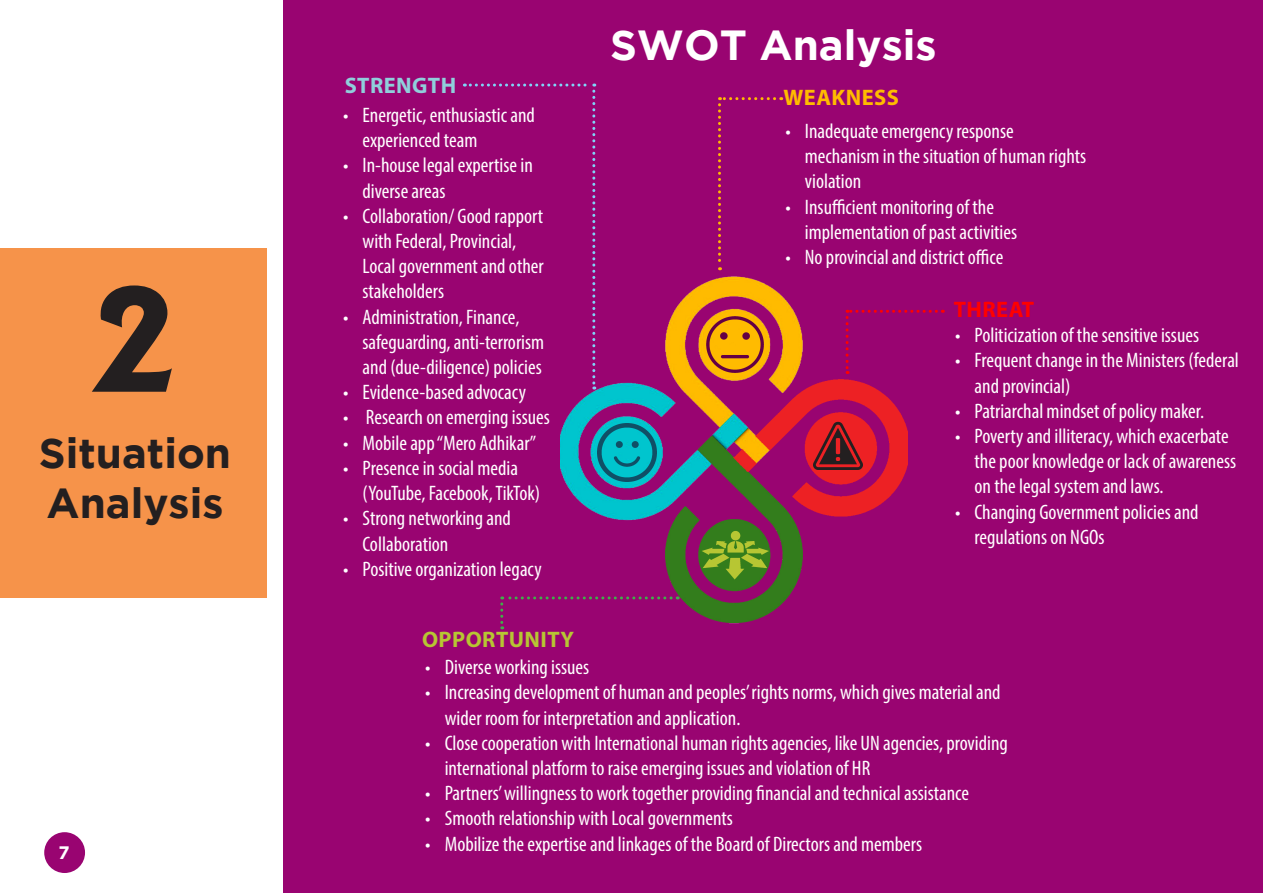
<style>
.page{position:relative;width:1263px;height:893px;background:#fff}
.page>*{position:absolute;margin:0;border:0;box-sizing:border-box;transform-origin:0 0}
.t1{font:800 137.7px "Albertus";color:#231f20}
.t2{font:700 42px/50.4px "Gotham";color:#231f20}
.t3{font:700 42px "Gotham";color:#fff}
.t4{font:700 22.5px "Myriad Pro";letter-spacing:.02em;color:#b7c633}
.t5{font:700 22.5px "Myriad Pro";letter-spacing:.02em;color:#fb0}
.t6{font:700 22.5px "Myriad Pro";letter-spacing:.02em;color:#8fcfdb}
.t7{font:700 22.5px "Myriad Pro";letter-spacing:.02em;color:#f00}
.t8{font:condensed 21px/25.2px "Myriad Pro";color:#fff}
.t9{font:700 18px "Gotham";color:#fff}
</style>
<div class="page">
<div style="left:1px;top:248px;width:266px;height:350px;background:#f6934a"></div>
<div style="left:284px;top:0;width:979px;height:893px;background:#990471"></div>
<img style="left:560px;top:276px;width:347px;height:348px">
<img style="left:598px;top:423px;width:58px;height:58px">
<img style="left:706px;top:315px;width:58px;height:59px">
<img style="left:696px;top:529px;width:78px;height:53px">
<img style="left:814px;top:421px;width:48px;height:48px">
<div style="left:44px;top:832px;width:41px;height:41px;background:#990471;border-radius:50%"></div>
<svg style="left:464px;top:84px;width:131px;height:305px"></svg>
<svg style="left:718px;top:97px;width:64px;height:173px"></svg>
<svg style="left:845px;top:310px;width:98px;height:64px"></svg>
<svg style="left:500px;top:596px;width:178px;height:33px"></svg>
<p class="t1" style="left:88px;top:253px;width:93px">2</p>
<p class="t2" style="left:39px;top:426px;width:194px">Situation<br>Analysis</p>
<p class="t9" style="left:58px;top:843px;width:13px">7</p>
<p class="t6" style="left:345px;top:71px;width:113px">STRENGTH</p>
<p class="t8" style="left:362px;top:102px;width:174px;text-indent:-20px">• Energetic, enthusiastic and experienced team</p>
<p class="t8" style="left:362px;top:153px;width:172px;text-indent:-20px">• In-house legal expertise in diverse areas</p>
<p class="t8" style="left:362px;top:203px;width:183px;text-indent:-20px">• Collaboration/ Good rapport with Federal, Provincial,<br>Local government and other stakeholders</p>
<p class="t8" style="left:362px;top:304px;width:183px;text-indent:-20px">• Administration, Finance, safeguarding, anti-terrorism and (due-diligence) policies</p>
<p class="t8" style="left:343px;top:379px;width:184px">• Evidence-based advocacy</p>
<p class="t8" style="left:343px;top:405px;width:208px">• Research on emerging issues</p>
<p class="t8" style="left:343px;top:430px;width:195px">• Mobile app “Mero Adhikar”</p>
<p class="t8" style="left:362px;top:455px;width:179px;text-indent:-20px">• Presence in social media (YouTube, Facebook, TikTok)</p>
<p class="t8" style="left:362px;top:505px;width:150px;text-indent:-20px">• Strong networking and<br>Collaboration</p>
<p class="t8" style="left:343px;top:556px;width:200px">• Positive organization legacy</p>
<p class="t4" style="left:422px;top:625px;width:153px">OPPORTUNITY</p>
<p class="t3" style="left:610px;top:21px;width:328px">SWOT Analysis</p>
<p class="t5" style="left:783px;top:83px;width:117px">WEAKNESS</p>
<p class="t8" style="left:805px;top:118px;width:283px;text-indent:-20px">• Inadequate emergency response mechanism in the situation of human rights violation</p>
<p class="t8" style="left:805px;top:194px;width:214px;text-indent:-20px">• Insufficient monitoring of the implementation of past activities</p>
<p class="t8" style="left:785px;top:244px;width:219px">• No provincial and district office</p>
<p class="t7" style="left:954px;top:294px;width:82px">THREAT</p>
<p class="t8" style="left:955px;top:322px;width:246px">• Politicization of the sensitive issues</p>
<p class="t8" style="left:974px;top:347px;width:266px;text-indent:-20px">• Frequent change in the Ministers (federal and provincial)</p>
<p class="t8" style="left:955px;top:398px;width:251px">• Patriarchal mindset of policy maker.</p>
<p class="t8" style="left:974px;top:423px;width:263px;text-indent:-20px">• Poverty and illiteracy, which exacerbate the poor knowledge or lack of awareness on the legal system and laws.</p>
<p class="t8" style="left:974px;top:499px;width:226px;text-indent:-20px">• Changing Government policies and regulations on NGOs</p>
<p class="t8" style="left:425px;top:654px;width:165px">• Diverse working issues</p>
<p class="t8" style="left:445px;top:680px;width:557px;text-indent:-20px">• Increasing development of human and peoples’ rights norms, which gives material and wider room for interpretation and application.</p>
<p class="t8" style="left:445px;top:730px;width:565px;text-indent:-20px">• Close cooperation with International human rights agencies, like UN agencies, providing international platform to raise emerging issues and violation of HR</p>
<p class="t8" style="left:425px;top:780px;width:545px">• Partners’ willingness to work together providing financial and technical assistance</p>
<p class="t8" style="left:425px;top:806px;width:309px">• Smooth relationship with Local governments</p>
<p class="t8" style="left:425px;top:831px;width:498px">• Mobilize the expertise and linkages of the Board of Directors and members</p>
</div>
